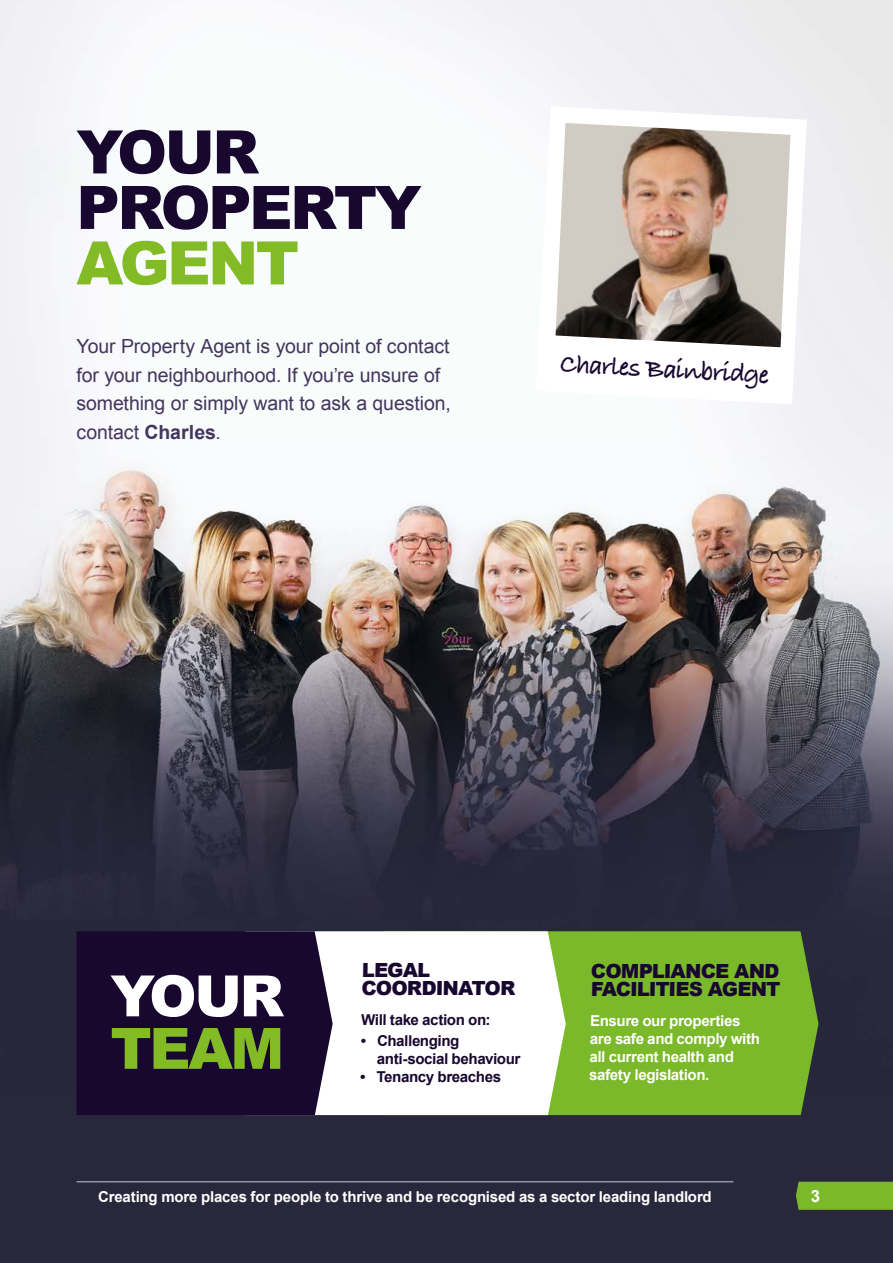
<style>
.page{position:relative;width:893px;height:1263px;background:#28273c}
.page>*{position:absolute;margin:0;border:0;box-sizing:border-box;transform-origin:0 0}
.t1{font:900 60px/55.5px "Arial";letter-spacing:-.04em;color:#18072f}
.t2{font:900 60px "Arial";letter-spacing:-.04em;color:#83bb26}
.t3{font:900 57px "Arial";color:#fff}
.t4{font:900 57px "Arial";color:#83bb26}
.t5{font:700 27px "Bradley Hand ITCTT";color:#18072f}
.t6{font:19.5px/28.5px "Arial";letter-spacing:-.005em;color:#44365d}
.t7{font:900 19.5px/18px "Arial";letter-spacing:-.03em;color:#18072f}
.t8{font:700 16.8px "Arial";color:#fff}
.t9{font:700 15px/18px "Arial";letter-spacing:-.01em;color:#fff}
.t10{font:700 15px/18px "Arial";color:#18072f}
.s1{font-weight:700}
</style>
<div class="page">
<img style="left:0;top:0;width:893px;height:1026px">
<div style="left:566px;top:931px;width:252px;height:184px;background:#7ab929"></div>
<div style="left:333px;top:931px;width:233px;height:184px;background:#fff"></div>
<svg style="left:536px;top:106px;width:271px;height:298px;background:#fbfcfc"></svg>
<img style="left:555px;top:123px;width:235px;height:224px">
<div style="left:796px;top:1182px;width:97px;height:28px;background:#7ab929"></div>
<hr style="left:76px;top:1181px;width:657px;height:1px;background:#fff">
<div style="left:76px;top:931px;width:257px;height:184px;background:#18072f"></div>
<h1 class="t1" style="left:76px;top:122px;width:346px">YOUR<br>PROPERTY</h1>
<h1 class="t2" style="left:76px;top:219px;width:224px">AGENT</h1>
<h3 class="t6" style="left:76px;top:332px;width:376px">Your Property Agent is your point of contact for your neighbourhood. If you’re unsure of something or simply want to ask a question, contact <span class="s1">Charles</span>.</h3>
<h3 class="t5" style="left:561px;top:343px;width:211px;rotate:3deg">Charles Bainbridge</h3>
<h2 class="t3" style="left:111px;top:954px;width:175px">YOUR</h2>
<h2 class="t4" style="left:111px;top:1007px;width:175px">TEAM</h2>
<h3 class="t7" style="left:362px;top:960px;width:155px">LEGAL<br>COORDINATOR</h3>
<p class="t10" style="left:361px;top:1011px;width:131px">Will take action on:</p>
<p class="t10" style="left:377px;top:1032px;width:145px;text-indent:-16px">• Challenging anti-social behaviour</p>
<p class="t10" style="left:360px;top:1068px;width:143px">• Tenancy breaches</p>
<h3 class="t7" style="left:591px;top:962px;width:192px">COMPLIANCE AND<br>FACILITIES AGENT</h3>
<p class="t9" style="left:589px;top:1012px;width:173px">Ensure our properties are safe and comply with all current health and safety legislation.</p>
<p class="t9" style="left:98px;top:1188px;width:615px">Creating more places for people to thrive and be recognised as a sector leading landlord</p>
<p class="t8" style="left:811px;top:1185px;width:11px">3</p>
</div>
